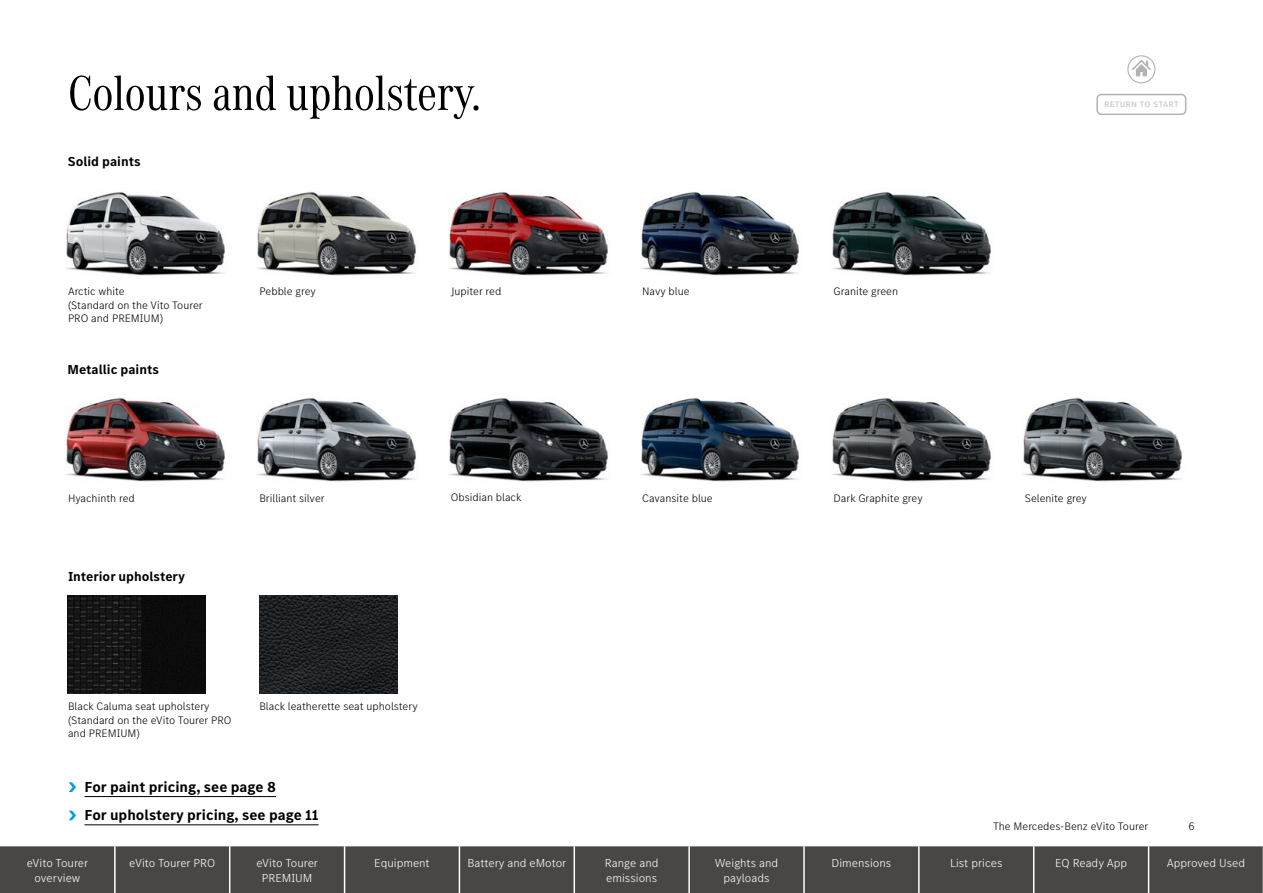
<style>
.page{position:relative;width:1263px;height:893px;background:#fff}
.page>*{position:absolute;margin:0;border:0;box-sizing:border-box;transform-origin:0 0}
.t1{font:51px "MB Corpo A Title Cond";color:#000}
.t2{font:700 15px/28.2px "MB Corpo S Text";color:#000}
.t3{font:700 13.5px "MB Corpo S Text";color:#000}
.t4{font:300 12px/15px "MB Corpo S Text";color:#fff;text-align:center}
.t5{font:300 11.25px/13.5px "MB Corpo S Text";color:#000}
.t6{font:10.5px "MB Corpo S Text";color:#c6c6c6}
</style>
<div class="page">
<hr style="left:84px;top:796px;width:192px;height:1px;background:#000">
<hr style="left:84px;top:824px;width:235px;height:1px;background:#000">
<svg style="left:69px;top:782px;width:7px;height:10px"></svg>
<svg style="left:69px;top:811px;width:7px;height:9px"></svg>
<img style="left:257px;top:191px;width:159px;height:85px">
<img style="left:256px;top:397px;width:160px;height:85px">
<img style="left:448px;top:192px;width:160px;height:84px">
<img style="left:449px;top:397px;width:159px;height:85px">
<img style="left:641px;top:191px;width:158px;height:85px">
<img style="left:641px;top:397px;width:158px;height:85px">
<img style="left:832px;top:192px;width:159px;height:84px">
<img style="left:832px;top:397px;width:159px;height:85px">
<img style="left:1022px;top:397px;width:160px;height:85px">
<img style="left:65px;top:192px;width:160px;height:84px">
<img style="left:66px;top:397px;width:159px;height:85px">
<img style="left:68px;top:595px;width:137px;height:98px">
<img style="left:259px;top:595px;width:138px;height:98px">
<div style="left:1px;top:846px;width:1261px;height:47px;background:#484746"></div>
<hr style="left:114px;top:846px;width:2px;height:47px;background:#fff">
<hr style="left:229px;top:846px;width:1px;height:47px;background:#fff">
<hr style="left:344px;top:846px;width:1px;height:47px;background:#fff">
<hr style="left:459px;top:846px;width:1px;height:47px;background:#fff">
<hr style="left:573px;top:846px;width:2px;height:47px;background:#fff">
<hr style="left:688px;top:846px;width:2px;height:47px;background:#fff">
<hr style="left:803px;top:846px;width:2px;height:47px;background:#fff">
<hr style="left:918px;top:846px;width:2px;height:47px;background:#fff">
<hr style="left:1033px;top:846px;width:1px;height:47px;background:#fff">
<hr style="left:1148px;top:846px;width:1px;height:47px;background:#fff">
<hr style="left:0;top:846px;width:1px;height:47px;background:#484746">
<div style="left:1127px;top:55px;width:28px;height:28px;border:1px solid #b3b2b2;border-radius:50%"></div>
<svg style="left:1131px;top:60px;width:20px;height:16px"></svg>
<div style="left:1096px;top:94px;width:90px;height:21px;border:2px solid #b3b2b2;border-radius:4px"></div>
<h1 class="t1" style="left:68px;top:60px;width:414px">Colours and upholstery.</h1>
<p class="t3" style="left:68px;top:153px;width:74px">Solid paints</p>
<p class="t6" style="left:1104px;top:97px;width:76px">return to start</p>
<p class="t5" style="left:68px;top:284px;width:136px">Arctic white<br>(Standard on the Vito Tourer<br>PRO and PREMIUM)</p>
<p class="t5" style="left:259px;top:284px;width:58px">Pebble grey</p>
<p class="t5" style="left:451px;top:284px;width:52px">Jupiter red</p>
<p class="t5" style="left:642px;top:284px;width:49px">Navy blue</p>
<p class="t5" style="left:833px;top:284px;width:66px">Granite green</p>
<p class="t3" style="left:68px;top:360px;width:93px">Metallic paints</p>
<p class="t5" style="left:68px;top:491px;width:68px">Hyachinth red</p>
<p class="t5" style="left:259px;top:491px;width:67px">Brilliant silver</p>
<p class="t5" style="left:451px;top:490px;width:72px">Obsidian black</p>
<p class="t5" style="left:642px;top:491px;width:72px">Cavansite blue</p>
<p class="t5" style="left:833px;top:491px;width:91px">Dark Graphite grey</p>
<p class="t5" style="left:1025px;top:491px;width:64px">Selenite grey</p>
<p class="t3" style="left:68px;top:567px;width:119px">Interior upholstery</p>
<p class="t5" style="left:68px;top:699px;width:165px">Black Caluma seat upholstery (Standard on the eVito Tourer PRO and PREMIUM)</p>
<p class="t5" style="left:259px;top:699px;width:160px">Black leatherette seat upholstery</p>
<h2 class="t2" style="left:84px;top:772px;width:236px">For paint pricing, see page 8<br>For upholstery pricing, see page 11</h2>
<p class="t5" style="left:993px;top:819px;width:157px">The Mercedes-Benz eVito Tourer</p>
<p class="t5" style="left:1188px;top:819px;width:8px">6</p>
<p class="t4" style="left:27px;top:855px;width:63px">eVito Tourer overview</p>
<p class="t4" style="left:129px;top:855px;width:88px">eVito Tourer PRO</p>
<p class="t4" style="left:256px;top:855px;width:63px">eVito Tourer<br>PREMIUM</p>
<p class="t4" style="left:374px;top:855px;width:57px">Equipment</p>
<p class="t4" style="left:468px;top:855px;width:100px">Battery and eMotor</p>
<p class="t4" style="left:605px;top:855px;width:55px;text-align:left">Range and emissions</p>
<p class="t4" style="left:715px;top:855px;width:65px">Weights and payloads</p>
<p class="t4" style="left:831px;top:855px;width:61px">Dimensions</p>
<p class="t4" style="left:950px;top:855px;width:54px">List prices</p>
<p class="t4" style="left:1055px;top:855px;width:74px">EQ Ready App</p>
<p class="t4" style="left:1167px;top:855px;width:80px">Approved Used</p>
</div>
